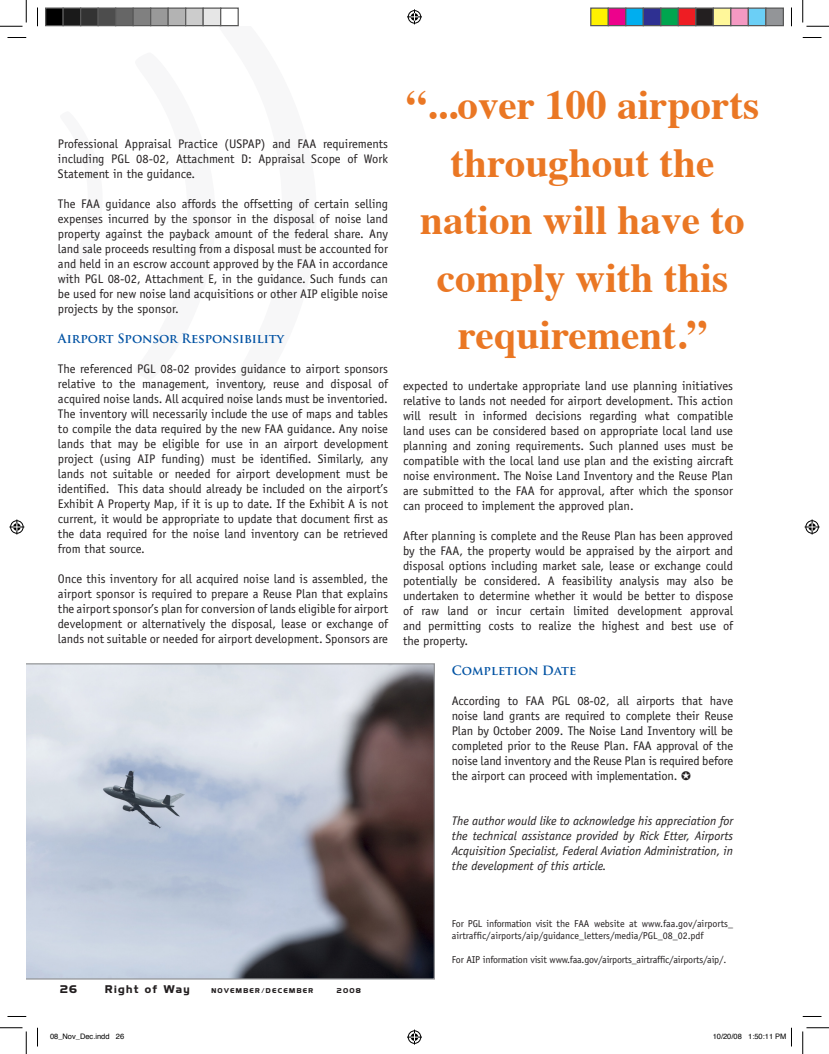
<style>
.page{position:relative;width:829px;height:1054px;background:#fff}
.page>*{position:absolute;margin:0;border:0;box-sizing:border-box;transform-origin:0 0}
.t1{font:700 41.25px/57.5px "Times";color:#ea7724;text-align:center}
.t2{font:12.5px/15px "Officina Sans";color:#231f20;text-align:justify}
.t3{font:italic 12.5px/15px "Officina Sans";color:#231f20;text-align:justify}
.t4{font:700 12.5px "Trajan Pro";color:#0152a3}
.t5{font:10px/12px "Officina Sans";color:#231f20}
.t6{font:10px "Officina Sans";letter-spacing:-.02em;color:#231f20}
.t7{font:700 10px "Highland Gothic FLF";letter-spacing:.14em;color:#231f20}
.t8{font:7.5px "Helvetica";color:#000}
.t9{font:700 6.25px "Highland Gothic FLF";letter-spacing:.22em;color:#231f20}
</style>
<div class="page">
<svg style="left:26px;top:663px;width:409px;height:316px;background:#a8aab4"></svg>
<svg style="left:8px;top:37px;width:18px;height:1px"></svg>
<svg style="left:802px;top:37px;width:19px;height:1px"></svg>
<svg style="left:8px;top:1016px;width:18px;height:1px"></svg>
<svg style="left:802px;top:1016px;width:19px;height:1px"></svg>
<svg style="left:37px;top:8px;width:1px;height:18px"></svg>
<svg style="left:37px;top:1028px;width:1px;height:18px"></svg>
<svg style="left:791px;top:8px;width:1px;height:18px"></svg>
<svg style="left:0;top:0;width:27px;height:27px"></svg>
<svg style="left:0;top:1027px;width:27px;height:27px"></svg>
<svg style="left:802px;top:0;width:27px;height:27px"></svg>
<svg style="left:802px;top:1027px;width:27px;height:27px"></svg>
<svg style="left:407px;top:9px;width:15px;height:15px"></svg>
<svg style="left:407px;top:1029px;width:15px;height:15px"></svg>
<svg style="left:9px;top:519px;width:15px;height:15px"></svg>
<svg style="left:804px;top:519px;width:15px;height:15px"></svg>
<div style="left:46px;top:8px;width:17px;height:18px;background:#000"></div>
<div style="left:45px;top:8px;width:19px;height:18px;border:1px solid #595959"></div>
<div style="left:63px;top:8px;width:18px;height:18px;background:#1a1a1a"></div>
<div style="left:62px;top:8px;width:19px;height:18px;border:1px solid #595959"></div>
<div style="left:81px;top:8px;width:17px;height:18px;background:#333"></div>
<div style="left:80px;top:8px;width:19px;height:18px;border:1px solid #595959"></div>
<div style="left:98px;top:8px;width:18px;height:18px;background:#4d4d4d"></div>
<div style="left:98px;top:8px;width:18px;height:18px;border:1px solid #595959"></div>
<div style="left:116px;top:8px;width:17px;height:18px;background:#666"></div>
<div style="left:115px;top:8px;width:19px;height:18px;border:1px solid #595959"></div>
<div style="left:133px;top:8px;width:18px;height:18px;background:#808080"></div>
<div style="left:132px;top:8px;width:19px;height:18px;border:1px solid #595959"></div>
<div style="left:151px;top:8px;width:17px;height:18px;background:#999"></div>
<div style="left:150px;top:8px;width:19px;height:18px;border:1px solid #595959"></div>
<div style="left:168px;top:8px;width:18px;height:18px;background:#b3b3b3"></div>
<div style="left:168px;top:8px;width:18px;height:18px;border:1px solid #595959"></div>
<div style="left:186px;top:8px;width:17px;height:18px;background:#ccc"></div>
<div style="left:185px;top:8px;width:19px;height:18px;border:1px solid #595959"></div>
<div style="left:203px;top:8px;width:18px;height:18px;background:#e6e6e6"></div>
<div style="left:202px;top:8px;width:19px;height:18px;border:1px solid #595959"></div>
<div style="left:220px;top:8px;width:19px;height:18px;border:1px solid #595959"></div>
<div style="left:591px;top:8px;width:17px;height:18px;background:#fff101"></div>
<div style="left:590px;top:8px;width:19px;height:18px;border:1px solid #595959"></div>
<div style="left:608px;top:8px;width:18px;height:18px;background:#ed028c"></div>
<div style="left:608px;top:8px;width:18px;height:18px;border:1px solid #595959"></div>
<div style="left:626px;top:8px;width:17px;height:18px;background:#00aeef"></div>
<div style="left:625px;top:8px;width:19px;height:18px;border:1px solid #595959"></div>
<div style="left:643px;top:8px;width:18px;height:18px;background:#2e3092"></div>
<div style="left:642px;top:8px;width:19px;height:18px;border:1px solid #595959"></div>
<div style="left:661px;top:8px;width:17px;height:18px;background:#00a54f"></div>
<div style="left:660px;top:8px;width:19px;height:18px;border:1px solid #595959"></div>
<div style="left:678px;top:8px;width:18px;height:18px;background:#ee1d23"></div>
<div style="left:678px;top:8px;width:18px;height:18px;border:1px solid #595959"></div>
<div style="left:696px;top:8px;width:17px;height:18px;background:#231f20"></div>
<div style="left:695px;top:8px;width:19px;height:18px;border:1px solid #595959"></div>
<div style="left:713px;top:8px;width:18px;height:18px;background:#fff79a"></div>
<div style="left:712px;top:8px;width:19px;height:18px;border:1px solid #595959"></div>
<div style="left:731px;top:8px;width:17px;height:18px;background:#f499c2"></div>
<div style="left:730px;top:8px;width:19px;height:18px;border:1px solid #595959"></div>
<div style="left:748px;top:8px;width:18px;height:18px;background:#6bcff6"></div>
<div style="left:748px;top:8px;width:18px;height:18px;border:1px solid #595959"></div>
<div style="left:766px;top:8px;width:17px;height:18px;background:#939598"></div>
<div style="left:765px;top:8px;width:19px;height:18px;border:1px solid #595959"></div>
<svg style="left:791px;top:1028px;width:1px;height:18px"></svg>
<p class="t2" style="left:58px;top:136px;width:331px">Professional Appraisal Practice (USPAP) and FAA requirements including PGL 08-02, Attachment D: Appraisal Scope of Work Statement in the guidance.</p>
<p class="t2" style="left:58px;top:196px;width:332px">The FAA guidance also affords the offsetting of certain selling expenses incurred by the sponsor in the disposal of noise land property against the payback amount of the federal share. Any land sale proceeds resulting from a disposal must be accounted for and held in an escrow account approved by the FAA in accordance with PGL 08-02, Attachment E, in the guidance. Such funds can be used for new noise land acquisitions or other AIP eligible noise projects by the sponsor.</p>
<p class="t4" style="left:58px;top:330px;width:228px">Airport Sponsor Responsibility</p>
<p class="t2" style="left:58px;top:361px;width:332px">The referenced PGL 08-02 provides guidance to airport sponsors relative to the management, inventory, reuse and disposal of acquired noise lands. All acquired noise lands must be inventoried.<br>The inventory will necessarily include the use of maps and tables to compile the data required by the new FAA guidance. Any noise lands that may be eligible for use in an airport development project (using AIP funding) must be identified. Similarly, any lands not suitable or needed for airport development must be identified. This data should already be included on the airport’s Exhibit A Property Map, if it is up to date. If the Exhibit A is not current, it would be appropriate to update that document first as the data required for the noise land inventory can be retrieved from that source.</p>
<p class="t2" style="left:58px;top:571px;width:332px">Once this inventory for all acquired noise land is assembled, the airport sponsor is required to prepare a Reuse Plan that explains the airport sponsor’s plan for conversion of lands eligible for airport development or alternatively the disposal, lease or exchange of lands not suitable or needed for airport development. Sponsors are</p>
<h1 class="t1" style="left:406px;top:72px;width:355px">“...over 100 airports throughout the nation will have to comply with this requirement.”</h1>
<p class="t2" style="left:403px;top:378px;width:332px">expected to undertake appropriate land use planning initiatives relative to lands not needed for airport development. This action will result in informed decisions regarding what compatible land uses can be considered based on appropriate local land use planning and zoning requirements. Such planned uses must be compatible with the local land use plan and the existing aircraft noise environment. The Noise Land Inventory and the Reuse Plan are submitted to the FAA for approval, after which the sponsor can proceed to implement the approved plan.</p>
<p class="t2" style="left:403px;top:528px;width:331px">After planning is complete and the Reuse Plan has been approved by the FAA, the property would be appraised by the airport and disposal options including market sale, lease or exchange could potentially be considered. A feasibility analysis may also be undertaken to determine whether it would be better to dispose of raw land or incur certain limited development approval and permitting costs to realize the highest and best use of the property.</p>
<p class="t4" style="left:452px;top:663px;width:126px">Completion Date</p>
<p class="t2" style="left:452px;top:693px;width:283px">According to FAA PGL 08-02, all airports that have noise land grants are required to complete their Reuse Plan by October 2009. The Noise Land Inventory will be completed prior to the Reuse Plan. FAA approval of the noise land inventory and the Reuse Plan is required before the airport can proceed with implementation.</p>
<p class="t3" style="left:452px;top:813px;width:283px">The author would like to acknowledge his appreciation for the technical assistance provided by Rick Etter, Airports Acquisition Specialist, Federal Aviation Administration, in the development of this article.</p>
<p class="t7" style="left:60px;top:982px;width:19px">26</p>
<p class="t7" style="left:105px;top:982px;width:86px">Right of Way</p>
<p class="t9" style="left:211px;top:986px;width:103px">NOVEMBER/DECEMBER</p>
<p class="t9" style="left:337px;top:986px;width:26px">2008</p>
<p class="t5" style="left:452px;top:918px;width:283px">For PGL information visit the FAA website at www.faa.gov/airports_ airtraffic/airports/aip/guidance_letters/media/PGL_08_02.pdf</p>
<p class="t6" style="left:452px;top:954px;width:276px">For AIP information visit www.faa.gov/airports_airtraffic/airports/aip/.</p>
<p class="t8" style="left:50px;top:1030px;width:76px">08_Nov_Dec.indd 26</p>
<p class="t8" style="left:712px;top:1030px;width:75px">10/20/08 1:50:11 PM</p>
</div>
